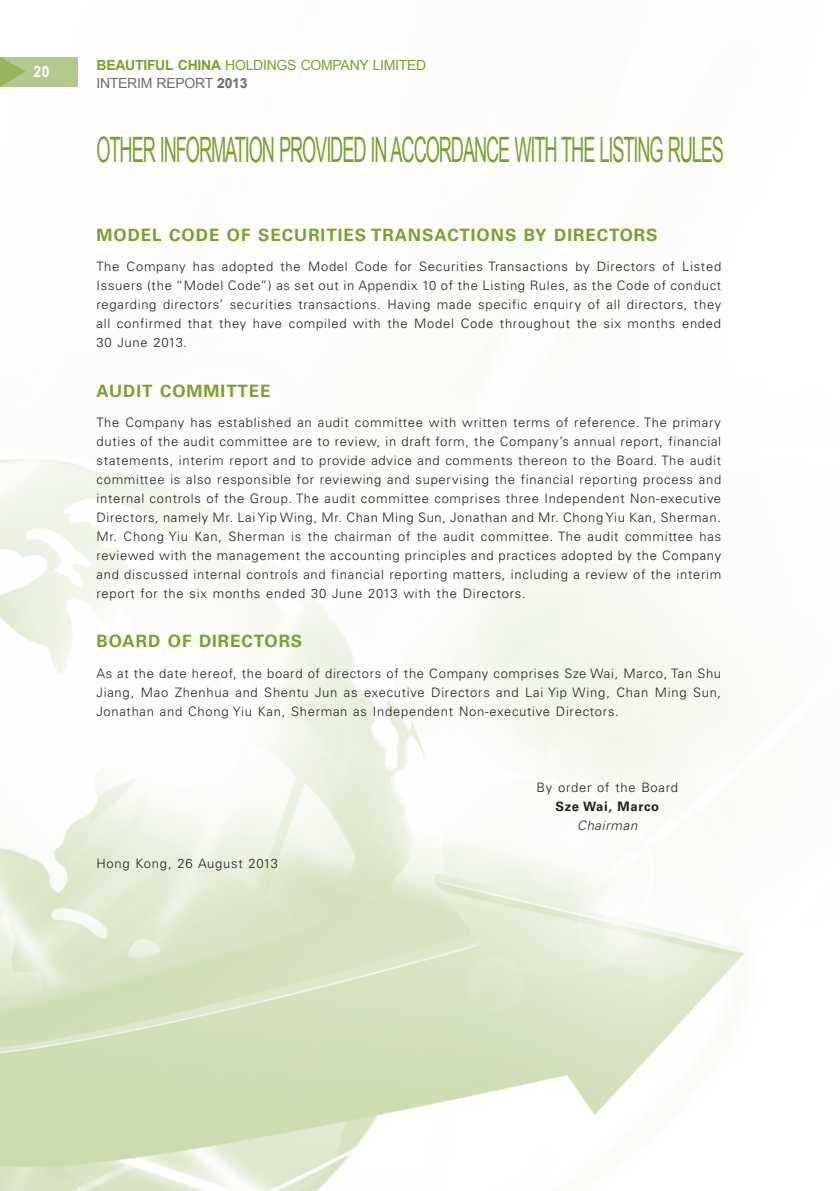
<style>
.page{position:relative;width:840px;height:1191px;background:#fff}
.page>*{position:absolute;margin:0;border:0;box-sizing:border-box;transform-origin:0 0}
.t1{font:35px "Arial";letter-spacing:-.06em;color:#78a22d;scale:.52 1}
.t2{font:700 17px "Univers LT Std";letter-spacing:.055em;color:#78a22d}
.t3{font:700 15.6px "Arial";color:#fff;scale:.9 1}
.t4{font:14px/18px "Arial";letter-spacing:-.02em;color:#78a22d}
.t5{font:300 13px/19px "Univers LT Std";letter-spacing:.055em;color:#231f20;text-align:justify}
.s1{font-weight:700}
.s2{color:#6c6d70}
.s3{font-weight:700;color:#6c6d70}
.s4{font-style:italic}
</style>
<div class="page">
<img style="left:0;top:56px;width:765px;height:1135px">
<div style="left:0;top:57px;width:77px;height:29px;background:#b4c88b"></div>
<svg style="left:0;top:57px;width:26px;height:29px"></svg>
<p class="t3" style="left:33px;top:61px;width:20px">20</p>
<p class="t4" style="left:96px;top:56px;width:331px"><span class="s1">BEAUTIFUL CHINA</span> HOLDINGS COMPANY LIMITED<br><span class="s2">INTERIM REPORT</span> <span class="s3">2013</span></p>
<p class="t1" style="left:96px;top:127px;width:1207px">OTHER INFORMATION PROVIDED IN ACCORDANCE WITH THE LISTING RULES</p>
<p class="t2" style="left:96px;top:225px;width:30px">MODEL</p>
<p class="t2" style="left:169px;top:225px;width:26px">CODE</p>
<p class="t2" style="left:227px;top:225px;width:55px">OF SECURITIES</p>
<p class="t2" style="left:371px;top:225px;width:25px">TRANSACTIONS</p>
<p class="t2" style="left:523px;top:225px;width:56px">BY DIRECTORS</p>
<p class="t5" style="left:96px;top:257px;width:626px">The Company has adopted the Model Code for Securities Transactions by Directors of Listed Issuers (the “Model Code”) as set out in Appendix 10 of the Listing Rules, as the Code of conduct regarding directors’ securities transactions. Having made specific enquiry of all directors, they all confirmed that they have compiled with the Model Code throughout the six months ended 30 June 2013.</p>
<p class="t2" style="left:96px;top:381px;width:175px">AUDIT COMMITTEE</p>
<p class="t5" style="left:96px;top:413px;width:626px">The Company has established an audit committee with written terms of reference. The primary duties of the audit committee are to review, in draft form, the Company’s annual report, financial statements, interim report and to provide advice and comments thereon to the Board. The audit committee is also responsible for reviewing and supervising the financial reporting process and internal controls of the Group. The audit committee comprises three Independent Non-executive Directors, namely Mr. Lai Yip Wing, Mr. Chan Ming Sun, Jonathan and Mr. Chong Yiu Kan, Sherman.<br>Mr. Chong Yiu Kan, Sherman is the chairman of the audit committee. The audit committee has reviewed with the management the accounting principles and practices adopted by the Company and discussed internal controls and financial reporting matters, including a review of the interim report for the six months ended 30 June 2013 with the Directors.</p>
<p class="t2" style="left:96px;top:631px;width:26px">BOARD</p>
<p class="t2" style="left:168px;top:631px;width:44px">OF DIRECTORS</p>
<p class="t5" style="left:96px;top:663px;width:626px">As at the date hereof, the board of directors of the Company comprises Sze Wai, Marco, Tan Shu Jiang, Mao Zhenhua and Shentu Jun as executive Directors and Lai Yip Wing, Chan Ming Sun, Jonathan and Chong Yiu Kan, Sherman as Independent Non-executive Directors.</p>
<p class="t5" style="left:96px;top:853px;width:183px">Hong Kong, 26 August 2013</p>
<p class="t5" style="left:536px;top:777px;width:143px;text-align:center">By order of the Board<br><span class="s1">SZE WAI, MARCO<br></span><span class="s4">Chairman</span></p>
</div>
